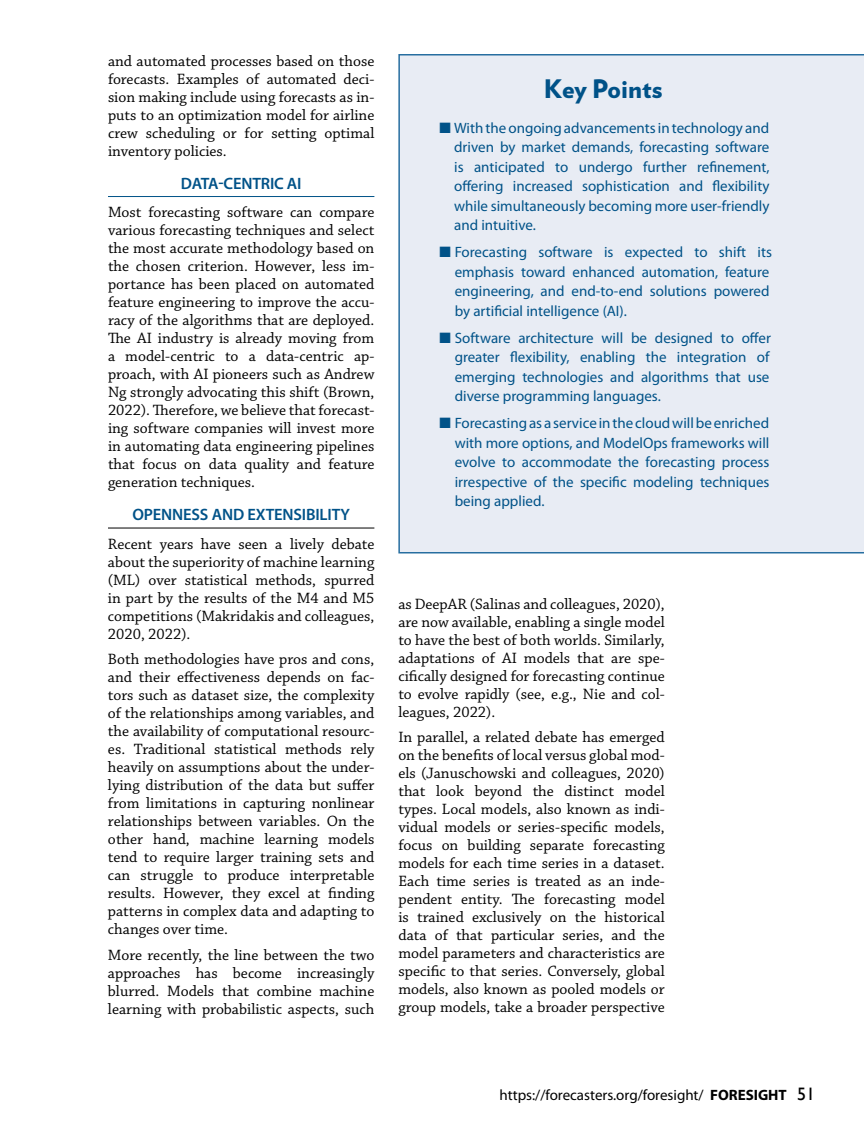
<style>
.page{position:relative;width:864px;height:1134px;background:#fff}
.page>*{position:absolute;margin:0;border:0;box-sizing:border-box;transform-origin:0 0}
.t1{font:900 25.5px "Verlag";color:#005288}
.t2{font:600 16.5px "Myriad Pro";letter-spacing:-.01em;color:#005288}
.t3{font:15.75px/18px "Chaparral Pro";color:#000;text-align:justify}
.t4{font:15px/19.5px "Myriad Pro";color:#005288;text-align:justify}
.t5{font:15px "Myriad Pro";color:#000}
.s1{font-weight:700}
.s2{font-family:"Gill Sans";font-size:18px}
</style>
<div class="page">
<hr style="left:108px;top:196px;width:266px;height:1px;background:#005288">
<hr style="left:108px;top:528px;width:266px;height:1px;background:#000">
<div style="left:398px;top:54px;width:466px;height:500px;background:#e8ecf4"></div>
<p class="t3" style="left:108px;top:52px;width:268px">and automated processes based on those forecasts. Examples of automated deci&shy;sion making include using forecasts as in&shy;puts to an optimization model for airline crew scheduling or for setting optimal inventory policies.</p>
<p class="t2" style="left:181px;top:173px;width:122px">DATA-CENTRIC AI</p>
<p class="t3" style="left:108px;top:204px;width:268px">Most forecasting software can compare various forecasting techniques and select the most accurate methodology based on the chosen criterion. However, less im&shy;portance has been placed on automated feature engineering to improve the accu&shy;racy of the algorithms that are deployed.<br>The AI industry is already moving from a model-centric to a data-centric ap&shy;proach, with AI pioneers such as Andrew Ng strongly advocating this shift (Brown, 2022). Therefore, we believe that forecast&shy;ing software companies will invest more in automating data engineering pipelines that focus on data quality and feature generation techniques.</p>
<p class="t2" style="left:132px;top:504px;width:219px">OPENNESS AND EXTENSIBILITY</p>
<p class="t3" style="left:108px;top:535px;width:268px">Recent years have seen a lively debate about the superiority of machine learning (ML) over statistical methods, spurred in part by the results of the M4 and M5 competitions (Makridakis and colleagues, 2020, 2022).</p>
<p class="t3" style="left:108px;top:651px;width:268px">Both methodologies have pros and cons, and their effectiveness depends on fac&shy;tors such as dataset size, the complexity of the relationships among variables, and the availability of computational resourc&shy;es. Traditional statistical methods rely heavily on assumptions about the under&shy;lying distribution of the data but suffer from limitations in capturing nonlinear relationships between variables. On the other hand, machine learning models tend to require larger training sets and can struggle to produce interpretable results. However, they excel at finding patterns in complex data and adapting to changes over time.</p>
<p class="t3" style="left:108px;top:946px;width:268px">More recently, the line between the two approaches has become increasingly blurred. Models that combine machine learning with probabilistic aspects, such</p>
<h1 class="t1" style="left:544px;top:68px;width:120px">Key Points</h1>
<p class="t4" style="left:454px;top:118px;width:317px;text-indent:-15px">■ With the ongoing advancements in technology and driven by market demands, forecasting software is anticipated to undergo further refinement, offering increased sophistication and flexibility while simultaneously becoming more user-friendly and intuitive.</p>
<p class="t4" style="left:455px;top:242px;width:319px;text-align:left;text-indent:-15px">■ Forecasting software is expected to shift its emphasis toward enhanced automation, feature engineering, and end-to-end solutions powered by artificial intelligence (AI).</p>
<p class="t4" style="left:455px;top:328px;width:318px;text-indent:-15px">■ Software architecture will be designed to offer greater flexibility, enabling the integration of emerging technologies and algorithms that use diverse programming languages.</p>
<p class="t4" style="left:455px;top:413px;width:316px;text-indent:-15px">■ Forecasting as a service in the cloud will be enriched with more options, and ModelOps frameworks will evolve to accommodate the forecasting process irrespective of the specific modeling techniques being applied.</p>
<p class="t3" style="left:398px;top:595px;width:268px">as DeepAR (Salinas and colleagues, 2020), are now available, enabling a single model to have the best of both worlds. Similarly, adaptations of AI models that are spe&shy;cifically designed for forecasting continue to evolve rapidly (see, e.g., Nie and col&shy;leagues, 2022).</p>
<p class="t3" style="left:398px;top:729px;width:268px">In parallel, a related debate has emerged on the benefits of local versus global mod&shy;els (Januschowski and colleagues, 2020) that look beyond the distinct model types. Local models, also known as indi&shy;vidual models or series-specific models, focus on building separate forecasting models for each time series in a dataset.<br>Each time series is treated as an inde&shy;pendent entity. The forecasting model is trained exclusively on the historical data of that particular series, and the model parameters and characteristics are specific to that series. Conversely, global models, also known as pooled models or group models, take a broader perspective</p>
<p class="t5" style="left:500px;top:1085px;width:317px">https://forecasters.org/foresight/ <span class="s1">FORESIGHT</span> <span class="s2">51</span></p>
</div>
